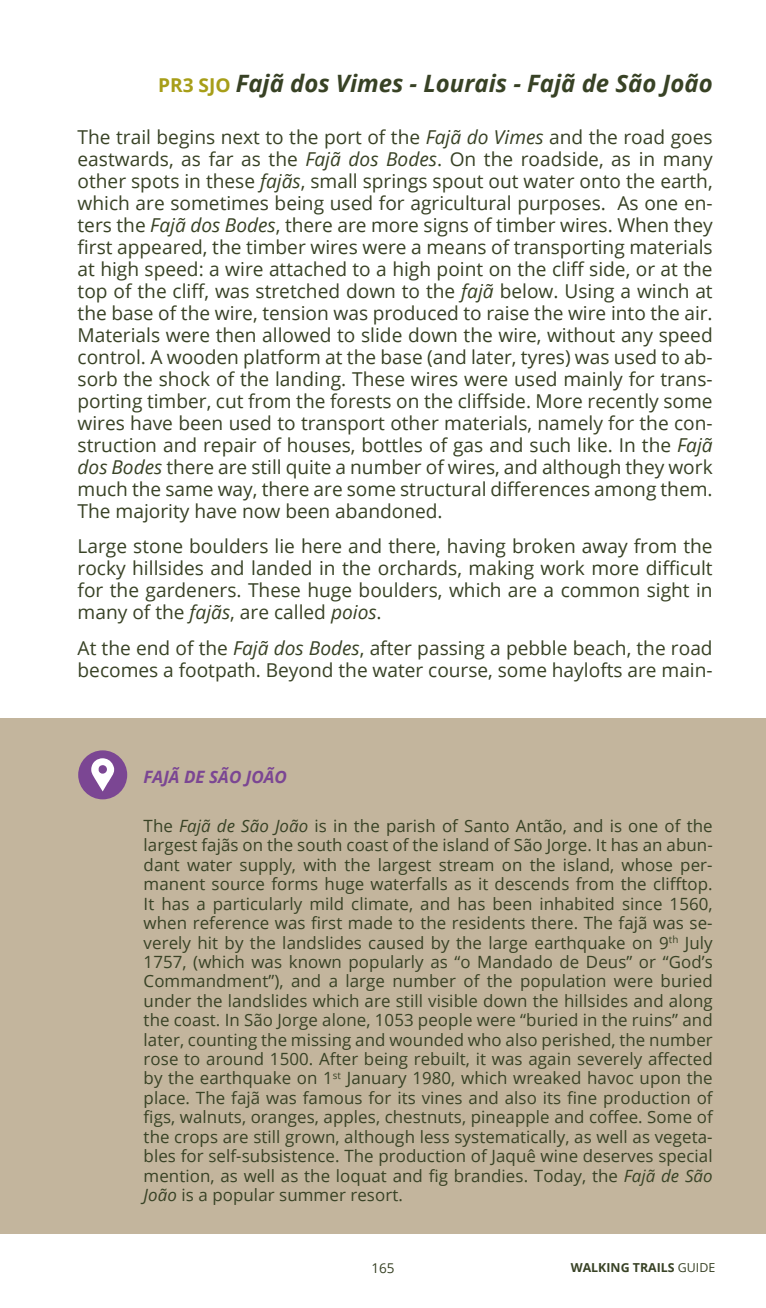
<style>
.page{position:relative;width:766px;height:1308px;background:#fff}
.page>*{position:absolute;margin:0;border:0;box-sizing:border-box;transform-origin:0 0}
.t1{font:italic 700 23.85px "Open Sans";color:#384225}
.t2{font:19.12px/22.1px "Open Sans";color:#384225;text-align:justify}
.t3{font:italic 700 17.1px "Open Sans";color:#7b4693}
.t4{font:16.88px/19.3px "Open Sans";letter-spacing:.005em;color:#384225;text-align:justify}
.t5{font:13.5px "Open Sans";color:#384225}
.t6{font:700 12.38px "Open Sans";color:#384225}
.s1{font-style:normal;font-size:19.12px;color:#a79e18}
.s2{font-style:italic}
.s3{font-weight:400}
</style>
<div class="page">
<div style="left:1px;top:719px;width:764px;height:515px;background:#c3b59d"></div>
<div style="left:78px;top:750px;width:49px;height:49px;background:#7b4693;border-radius:50%"></div>
<svg style="left:91px;top:758px;width:23px;height:33px"></svg>
<p class="t1" style="left:158px;top:66px;width:556px"><span class="s1">PR3 SJO</span> Fajã dos Vimes - Lourais - Fajã de São João</p>
<p class="t2" style="left:77px;top:125px;width:636px">The trail begins next to the port of the <span class="s2">Fajã do Vimes</span> and the road goes eastwards, as far as the <span class="s2">Fajã dos Bodes</span>. On the roadside, as in many other spots in these <span class="s2">fajãs</span>, small springs spout out water onto the earth, which are sometimes being used for agricultural purposes. As one en&shy;ters the <span class="s2">Fajã dos Bodes</span>, there are more signs of timber wires. When they first appeared, the timber wires were a means of transporting materials at high speed: a wire attached to a high point on the cliff side, or at the top of the cliff, was stretched down to the <span class="s2">fajã</span> below. Using a winch at the base of the wire, tension was produced to raise the wire into the air.<br>Materials were then allowed to slide down the wire, without any speed control. A wooden platform at the base (and later, tyres) was used to ab&shy;sorb the shock of the landing. These wires were used mainly for trans&shy;porting timber, cut from the forests on the cliffside. More recently some wires have been used to transport other materials, namely for the con&shy;struction and repair of houses, bottles of gas and such like. In the <span class="s2">Fajã dos Bodes</span> there are still quite a number of wires, and although they work much the same way, there are some structural differences among them.<br>The majority have now been abandoned.</p>
<p class="t2" style="left:78px;top:535px;width:636px">Large stone boulders lie here and there, having broken away from the rocky hillsides and landed in the orchards, making work more difficult for the gardeners. These huge boulders, which are a common sight in many of the <span class="s2">fajãs</span>, are called <span class="s2">poios</span>.</p>
<p class="t2" style="left:78px;top:636px;width:636px">At the end of the <span class="s2">Fajã dos Bodes</span>, after passing a pebble beach, the road becomes a footpath. Beyond the water course, some haylofts are main-</p>
<p class="t3" style="left:144px;top:765px;width:145px">FAJÃ DE SÃO JOÃO</p>
<p class="t4" style="left:144px;top:816px;width:570px">The <span class="s2">Fajã de São João</span> is in the parish of Santo Antão, and is one of the largest fajãs on the south coast of the island of São Jorge. It has an abun&shy;dant water supply, with the largest stream on the island, whose per&shy;manent source forms huge waterfalls as it descends from the clifftop.<br>It has a particularly mild climate, and has been inhabited since 1560, when reference was first made to the residents there. The fajã was se&shy;verely hit by the landslides caused by the large earthquake on 9<sup>th</sup> July 1757, (which was known popularly as “o Mandado de Deus” or “God’s Commandment”), and a large number of the population were buried under the landslides which are still visible down the hillsides and along the coast. In São Jorge alone, 1053 people were “buried in the ruins” and later, counting the missing and wounded who also perished, the number rose to around 1500. After being rebuilt, it was again severely affected by the earthquake on 1<sup>st</sup> January 1980, which wreaked havoc upon the place. The fajã was famous for its vines and also its fine production of figs, walnuts, oranges, apples, chestnuts, pineapple and coffee. Some of the crops are still grown, although less systematically, as well as vegeta&shy;bles for self-subsistence. The production of Jaquê wine deserves special mention, as well as the loquat and fig brandies. Today, the <span class="s2">Fajã de São João</span> is a popular summer resort.</p>
<p class="t5" style="left:371px;top:1258px;width:25px">165</p>
<p class="t6" style="left:570px;top:1258px;width:146px">WALKING TRAILS <span class="s3">GUIDE</span></p>
</div>
